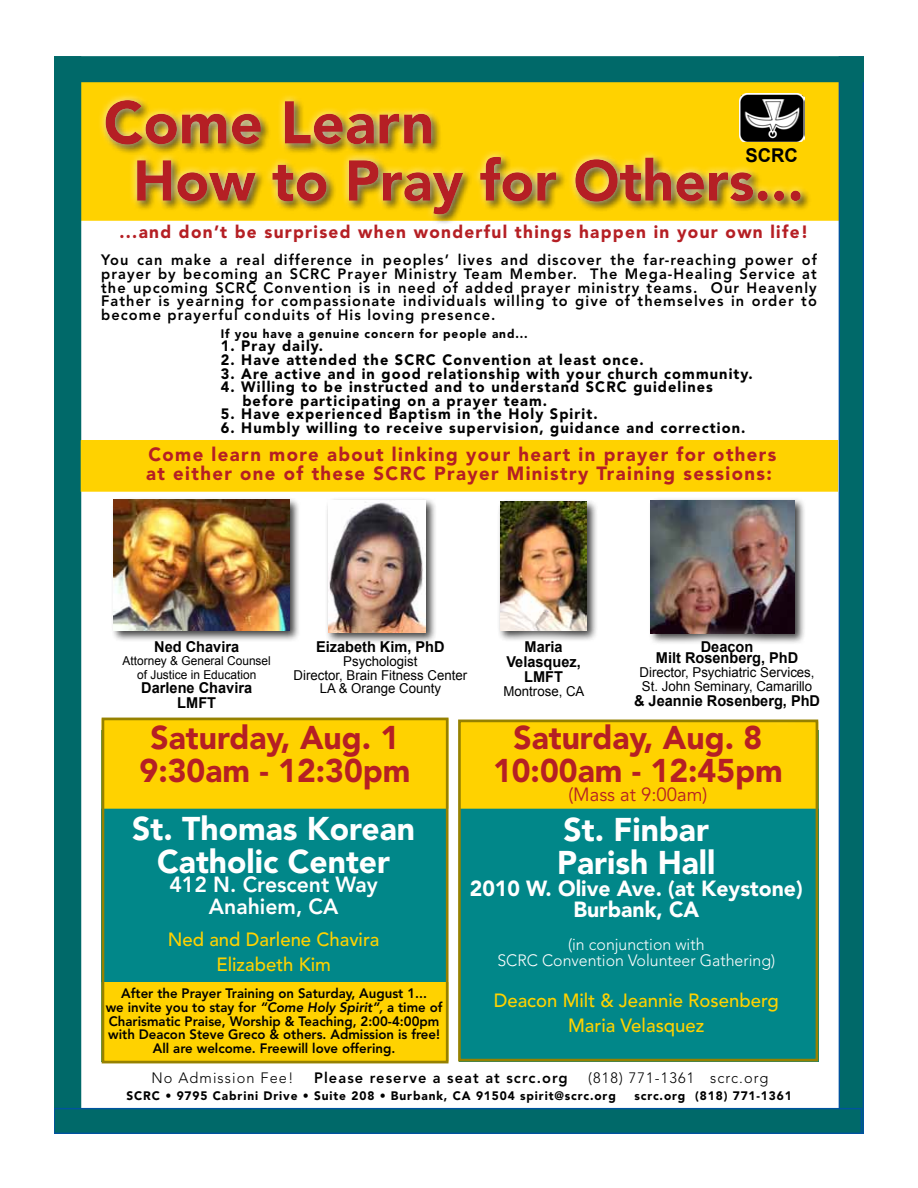
<style>
.page{position:relative;width:918px;height:1188px;background:#fff}
.page>*{position:absolute;margin:0;border:0;box-sizing:border-box;transform-origin:0 0}
.t1{font:900 59.85px "Avenir LT Std";color:#b51f24}
.t2{font:900 57.15px "Avenir LT Std";color:#b51f24}
.t3{font:900 32.7px/32.7px "Avenir LT Std";color:#b51f24;text-align:center}
.t4{font:900 32.7px/32.7px "Avenir LT Std";color:#fff;text-align:center}
.t5{font:900 21.75px/21.8px "Avenir LT Std";color:#fff;text-align:center}
.t6{font:800 21.75px/21.8px "Avenir LT Std";color:#fff;text-align:center}
.t7{font:900 19.05px/19px "Avenir LT Std";letter-spacing:.075em;color:#b51f24}
.t8{font:500 19.05px/24.5px "Avenir LT Std";color:#ffd200;text-align:center}
.t9{font:19.05px "Avenir LT Std";color:#b51f24}
.t10{font:700 19.05px "Arial";color:#000}
.t11{font:900 17.7px "Avenir LT Std";letter-spacing:.075em;color:#b51f24}
.t12{font:300 16.35px/16.4px "Avenir LT Std";color:#fff;text-align:center}
.t13{font:800 15px/13.6px "Avenir LT Std";letter-spacing:.075em;color:#000;text-align:justify}
.t14{font:900 15px/13.6px "Avenir LT Std";letter-spacing:.075em;color:#000}
.t15{font:700 15px/15px "Arial";color:#000;text-align:center}
.t16{font:300 15px "Avenir LT Std";letter-spacing:.075em;color:#000}
.t17{font:800 13.65px/13.6px "Avenir LT Std";color:#000;text-align:center}
.t18{font:13.65px/13.6px "Arial";color:#000;text-align:center}
.t19{font:900 12.3px "Avenir LT Std";letter-spacing:.075em;color:#000}
.t20{font:12.3px/13.6px "Arial";color:#000;text-align:center}
.s1{font-style:italic}
</style>
<div class="page">
<div style="left:81px;top:82px;width:758px;height:138px;background:#ffd200"></div>
<div style="left:81px;top:82px;width:758px;height:139px;border:1px solid #ffd200"></div>
<div style="left:459px;top:730px;width:359px;height:331px;background:#018789"></div>
<div style="left:102px;top:730px;width:346px;height:331px;background:#018789"></div>
<div style="left:54px;top:82px;width:27px;height:1026px;background:#006969"></div>
<div style="left:839px;top:57px;width:24px;height:1076px;background:#006969"></div>
<div style="left:839px;top:56px;width:25px;height:1078px;border:1px solid #00539f"></div>
<div style="left:55px;top:57px;width:808px;height:25px;background:#006969"></div>
<div style="left:54px;top:56px;width:810px;height:26px;border:1px solid #006969"></div>
<div style="left:54px;top:1109px;width:807px;height:24px;background:#006969"></div>
<div style="left:54px;top:1108px;width:808px;height:26px;border:1px solid #00539f"></div>
<div style="left:648px;top:497px;width:158px;height:148px;background:#000;opacity:.75"></div>
<img style="left:651px;top:500px;width:144px;height:123px">
<div style="left:497px;top:499px;width:101px;height:143px;background:#000;opacity:.75"></div>
<img style="left:500px;top:502px;width:87px;height:120px">
<div style="left:325px;top:497px;width:112px;height:147px;background:#000;opacity:.75"></div>
<img style="left:328px;top:501px;width:97px;height:132px">
<div style="left:460px;top:722px;width:358px;height:86px;background:#ffd200"></div>
<div style="left:459px;top:721px;width:359px;height:88px;border:1px solid #ffd200"></div>
<div style="left:102px;top:719px;width:346px;height:89px;background:#ffd200"></div>
<div style="left:102px;top:719px;width:346px;height:90px;border:1px solid #ffd200"></div>
<div style="left:486px;top:622px;width:116px;height:94px;background:#fff"></div>
<svg style="left:616px;top:623px;width:203px;height:104px"></svg>
<div style="left:81px;top:441px;width:756px;height:50px;background:#ffd200"></div>
<div style="left:81px;top:440px;width:757px;height:52px;border:1px solid #ffd200"></div>
<div style="left:93px;top:85px;width:721px;height:147px;background:#000;opacity:.5"></div>
<div style="left:110px;top:497px;width:191px;height:145px;background:#000;opacity:.75"></div>
<img style="left:114px;top:500px;width:175px;height:130px">
<div style="left:102px;top:983px;width:346px;height:78px;background:#ffd200"></div>
<div style="left:102px;top:982px;width:347px;height:79px;border:1px solid #ffd200"></div>
<div style="left:102px;top:718px;width:347px;height:345px;border:3px solid #968100"></div>
<div style="left:458px;top:720px;width:360px;height:341px;border:3px solid #968100"></div>
<h1 class="t1" style="left:104px;top:87px;width:332px">Come Learn</h1>
<h2 class="t2" style="left:133px;top:146px;width:672px">How to Pray for Others...</h2>
<p class="t10" style="left:745px;top:143px;width:54px">SCRC</p>
<p class="t11" style="left:120px;top:221px;width:690px">...and don’t be surprised when wonderful things happen in your own life!</p>
<p class="t13" style="left:101px;top:253px;width:717px">You can make a real difference in peoples’ lives and discover the far-reaching power of prayer by becoming an SCRC Prayer Ministry Team Member. The Mega-Healing Service at the upcoming SCRC Convention is in need of added prayer ministry teams. Our Heavenly Father is yearning for compassionate individuals willing to give of themselves in order to become prayerful conduits of His loving presence.</p>
<p class="t19" style="left:221px;top:326px;width:309px">If you have a genuine concern for people and...</p>
<p class="t14" style="left:221px;top:339px;width:104px">1. Pray daily.</p>
<p class="t14" style="left:221px;top:353px;width:425px">2. Have attended the SCRC Convention at least once.</p>
<p class="t14" style="left:221px;top:367px;width:533px">3. Are active and in good relationship with your church community.</p>
<p class="t14" style="left:242px;top:380px;width:472px;text-indent:-22px">4. Willing to be instructed and to understand SCRC guidelines before participating on a prayer team.</p>
<p class="t14" style="left:221px;top:407px;width:378px">5. Have experienced Baptism in the Holy Spirit.</p>
<p class="t14" style="left:221px;top:421px;width:526px">6. Humbly willing to receive supervision, guidance and correction.</p>
<p class="t7" style="left:146px;top:444px;width:632px">Come learn more about linking your heart in prayer for others at either one of these SCRC Prayer Ministry Training sessions:</p>
<p class="t15" style="left:154px;top:639px;width:86px">Ned Chavira</p>
<p class="t20" style="left:123px;top:654px;width:150px">Attorney &amp; General Counsel of Justice in Education</p>
<p class="t15" style="left:141px;top:680px;width:112px">Darlene Chavira<br>LMFT</p>
<p class="t15" style="left:316px;top:640px;width:130px">Eizabeth Kim, PhD</p>
<p class="t18" style="left:294px;top:654px;width:175px">Psychologist<br>Director, Brain Fitness Center<br>LA &amp; Orange County</p>
<h3 class="t3" style="left:140px;top:721px;width:272px">Saturday, Aug. 1<br>9:30am - 12:30pm</h3>
<p class="t15" style="left:506px;top:640px;width:76px">Maria<br>Velasquez,<br>LMFT</p>
<p class="t18" style="left:504px;top:684px;width:82px">Montrose, CA</p>
<p class="t15" style="left:656px;top:642px;width:144px;line-height:10.9px">Deacon<br>Milt Rosenberg, PhD</p>
<p class="t18" style="left:640px;top:666px;width:177px;text-align:left">Director, Psychiatric Services,<br>St. John Seminary, Camarillo</p>
<p class="t15" style="left:634px;top:693px;width:188px">&amp; Jeannie Rosenberg, PhD</p>
<h3 class="t3" style="left:493px;top:721px;width:291px">Saturday, Aug. 8<br>10:00am - 12:45pm</h3>
<p class="t9" style="left:568px;top:783px;width:141px">(Mass at 9:00am)</p>
<h3 class="t4" style="left:132px;top:812px;width:284px">St. Thomas Korean<br>Catholic Center</h3>
<h3 class="t6" style="left:169px;top:874px;width:210px">412 N. Crescent Way<br>Anahiem, CA</h3>
<p class="t8" style="left:168px;top:928px;width:213px">Ned and Darlene Chavira<br>Elizabeth Kim</p>
<p class="t17" style="left:106px;top:987px;width:338px">After the Prayer Training on Saturday, August 1...<br>we invite you to stay for <span class="s1">“Come Holy Spirit”,</span> a time of Charismatic Praise, Worship &amp; Teaching, 2:00-4:00pm with Deacon Steve Greco &amp; others. Admission is free!<br>All are welcome. Freewill love offering.</p>
<h3 class="t4" style="left:557px;top:813px;width:160px;text-align:left">St. Finbar<br>Parish Hall</h3>
<h3 class="t5" style="left:470px;top:877px;width:334px">2010 W. Olive Ave. (at Keystone)<br>Burbank, CA</h3>
<p class="t12" style="left:497px;top:936px;width:279px">(in conjunction with<br>SCRC Convention Volunteer Gathering)</p>
<p class="t8" style="left:494px;top:989px;width:287px">Deacon Milt &amp; Jeannie Rosenberg<br>Maria Velasquez</p>
<p class="t16" style="left:151px;top:1069px;width:144px">No Admission Fee!</p>
<p class="t13" style="left:314px;top:1071px;width:255px">Please reserve a seat at scrc.org</p>
<p class="t16" style="left:588px;top:1069px;width:182px">(818) 771-1361 scrc.org</p>
<p class="t19" style="left:127px;top:1088px;width:491px">SCRC • 9795 Cabrini Drive • Suite 208 • Burbank, CA 91504 spirit@scrc.org</p>
<p class="t19" style="left:634px;top:1088px;width:159px">scrc.org (818) 771-1361</p>
</div>
